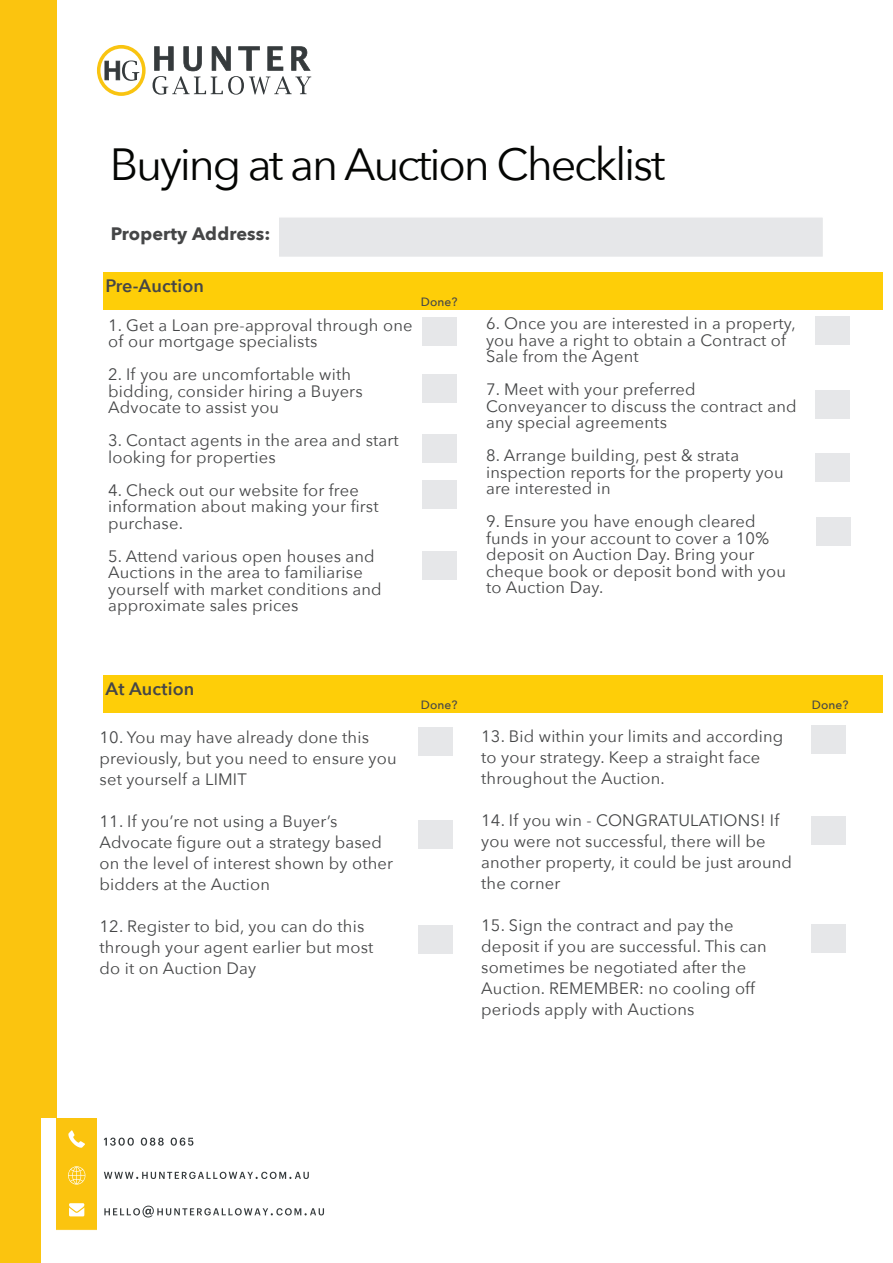
<style>
.page{position:relative;width:893px;height:1263px;background:#fff}
.page>*{position:absolute;margin:0;border:0;box-sizing:border-box;transform-origin:0 0}
.Title_1{font:45px "Avenir Next";letter-spacing:-.05em;color:#040503}
.Title_Cover{font:600 18px "Avenir Next";letter-spacing:.01em;color:#454647}
.Title_Cover-2{font:700 18px "Avenir Next";letter-spacing:.01em;color:#454647}
.Title_Cover-3{font:16.5px/16.5px "Avenir Next";letter-spacing:.01em;color:#454647}
.Title_Cover-4{font:500 12px "Avenir Next";letter-spacing:.01em;color:#454647}
</style>
<div class="page">
<div style="left:0;top:0;width:56px;height:1263px;background:#fbc40f"></div>
<div style="left:41px;top:1118px;width:17px;height:145px;background:#fff"></div>
<div style="left:56px;top:1118px;width:41px;height:145px;background:#fbc40f"></div>
<svg style="left:69px;top:1203px;width:15px;height:13px"></svg>
<svg style="left:68px;top:1130px;width:17px;height:18px"></svg>
<svg style="left:68px;top:1166px;width:17px;height:18px"></svg>
<svg style="left:104px;top:1137px;width:30px;height:9px"></svg>
<svg style="left:141px;top:1137px;width:23px;height:9px"></svg>
<svg style="left:171px;top:1137px;width:22px;height:9px"></svg>
<svg style="left:104px;top:1172px;width:205px;height:7px"></svg>
<svg style="left:104px;top:1205px;width:220px;height:12px"></svg>
<svg style="left:153px;top:46px;width:158px;height:49px"></svg>
<svg style="left:97px;top:45px;width:49px;height:51px"></svg>
<svg style="left:56px;top:1230px;width:41px;height:33px"></svg>
<div style="left:277px;top:216px;width:547px;height:42px;background:#e6e7e9;border:2px solid #fff"></div>
<div style="left:422px;top:318px;width:34px;height:28px;background:#e6e7e9"></div>
<div style="left:104px;top:272px;width:779px;height:38px;background:#fece08"></div>
<div style="left:422px;top:375px;width:34px;height:28px;background:#e6e7e9"></div>
<div style="left:422px;top:434px;width:34px;height:28px;background:#e6e7e9"></div>
<div style="left:422px;top:480px;width:34px;height:29px;background:#e6e7e9"></div>
<div style="left:815px;top:317px;width:34px;height:28px;background:#e6e7e9"></div>
<div style="left:815px;top:390px;width:34px;height:29px;background:#e6e7e9"></div>
<div style="left:815px;top:454px;width:34px;height:28px;background:#e6e7e9"></div>
<div style="left:422px;top:552px;width:34px;height:28px;background:#e6e7e9"></div>
<div style="left:816px;top:518px;width:34px;height:28px;background:#e6e7e9"></div>
<div style="left:418px;top:727px;width:34px;height:28px;background:#e6e7e9"></div>
<div style="left:104px;top:675px;width:779px;height:37px;background:#fece08"></div>
<div style="left:418px;top:821px;width:34px;height:28px;background:#e6e7e9"></div>
<div style="left:418px;top:925px;width:34px;height:29px;background:#e6e7e9"></div>
<div style="left:811px;top:726px;width:34px;height:28px;background:#e6e7e9"></div>
<div style="left:811px;top:816px;width:34px;height:28px;background:#e6e7e9"></div>
<div style="left:811px;top:924px;width:34px;height:28px;background:#e6e7e9"></div>
<p class="Title_1" style="left:110px;top:126px;width:557px">Buying at an Auction Checklist</p>
<p class="Title_Cover-2" style="left:111px;top:218px;width:161px">Property Address:</p>
<p class="Title_Cover" style="left:105px;top:271px;width:100px">Pre-Auction</p>
<p class="Title_Cover-3" style="left:108px;top:316px;width:306px">1. Get a Loan pre-approval through one of our mortgage specialists</p>
<p class="Title_Cover-3" style="left:108px;top:365px;width:256px">2. If you are uncomfortable with bidding, consider hiring a Buyers<br>Advocate to assist you</p>
<p class="Title_Cover-3" style="left:108px;top:431px;width:292px">3. Contact agents in the area and start looking for properties</p>
<p class="Title_Cover-3" style="left:108px;top:481px;width:272px">4. Check out our website for free information about making your first purchase.</p>
<p class="Title_Cover-3" style="left:108px;top:547px;width:268px">5. Attend various open houses and<br>Auctions in the area to familiarise</p>
<p class="Title_Cover-3" style="left:108px;top:580px;width:275px">yourself with market conditions and approximate sales prices</p>
<p class="Title_Cover-4" style="left:421px;top:291px;width:38px">Done?</p>
<p class="Title_Cover-3" style="left:486px;top:314px;width:311px">6. Once you are interested in a property, you have a right to obtain a Contract of<br>Sale from the Agent</p>
<p class="Title_Cover-3" style="left:486px;top:380px;width:312px">7. Meet with your preferred<br>Conveyancer to discuss the contract and any special agreements</p>
<p class="Title_Cover-3" style="left:486px;top:446px;width:299px">8. Arrange building, pest &amp; strata inspection reports for the property you are interested in</p>
<p class="Title_Cover-3" style="left:486px;top:512px;width:301px">9. Ensure you have enough cleared funds in your account to cover a 10% deposit on Auction Day. Bring your cheque book or deposit bond with you to Auction Day.</p>
<p class="Title_Cover" style="left:105px;top:673px;width:90px">At Auction</p>
<p class="Title_Cover-3" style="left:100px;top:726px;width:299px;line-height:21px">10. You may have already done this previously, but you need to ensure you set yourself a LIMIT</p>
<p class="Title_Cover-3" style="left:100px;top:810px;width:295px;line-height:21px">11. If you’re not using a Buyer’s<br>Advocate figure out a strategy based on the level of interest shown by other bidders at the Auction</p>
<p class="Title_Cover-3" style="left:100px;top:915px;width:275px;line-height:21px">12. Register to bid, you can do this through your agent earlier but most</p>
<p class="Title_Cover-3" style="left:100px;top:960px;width:158px">do it on Auction Day</p>
<p class="Title_Cover-4" style="left:421px;top:694px;width:38px">Done?</p>
<p class="Title_Cover-3" style="left:481px;top:725px;width:304px;line-height:21px">13. Bid within your limits and according to your strategy. Keep a straight face throughout the Auction.</p>
<p class="Title_Cover-3" style="left:481px;top:809px;width:312px;line-height:21px">14. If you win - CONGRATULATIONS! If you were not successful, there will be another property, it could be just around the corner</p>
<p class="Title_Cover-3" style="left:481px;top:914px;width:287px;line-height:21px">15. Sign the contract and pay the deposit if you are successful. This can sometimes be negotiated after the Auction. REMEMBER: no cooling off periods apply with Auctions</p>
<p class="Title_Cover-4" style="left:812px;top:694px;width:38px">Done?</p>
</div>
